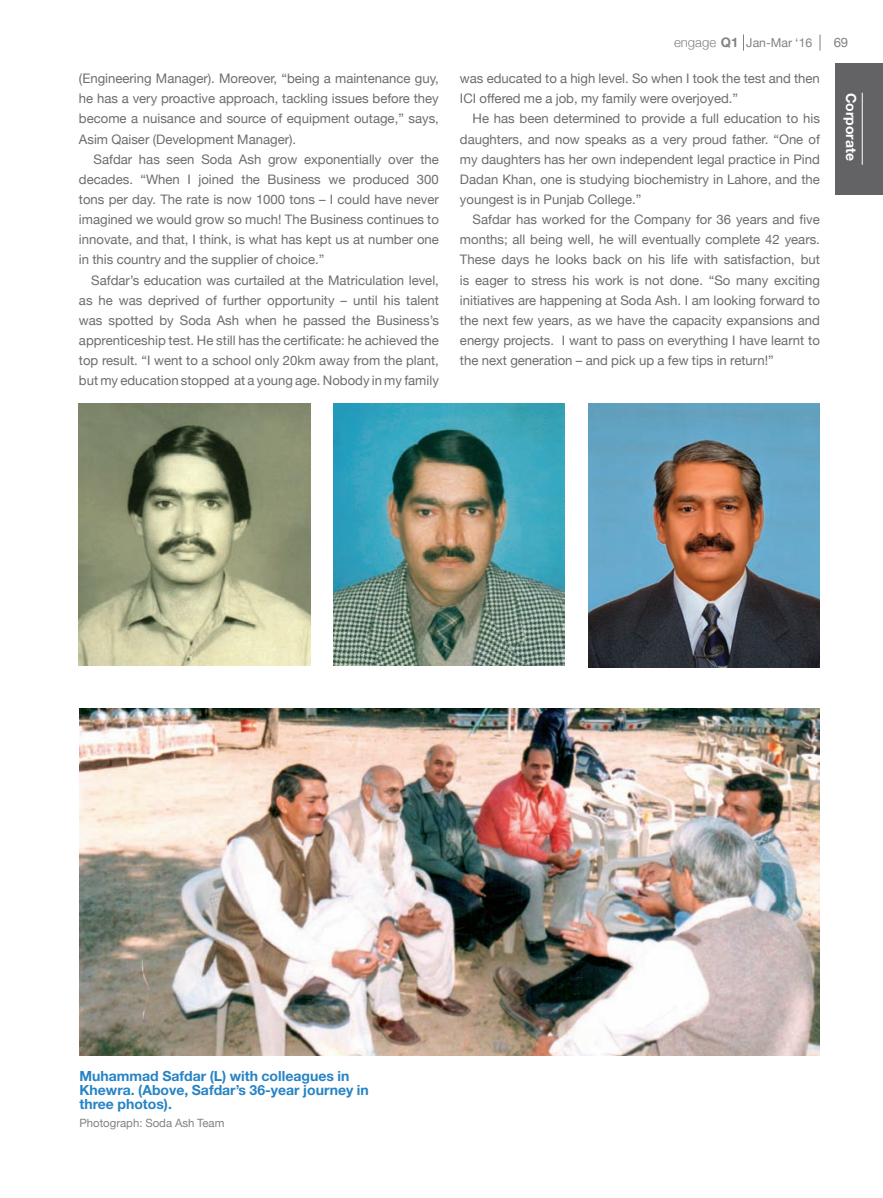
<style>
.page{position:relative;width:883px;height:1198px;background:#fff}
.page>*{position:absolute;margin:0;border:0;box-sizing:border-box;transform-origin:0 0}
.t1{font:700 14px/14px "Helvetica Neue LT Std";color:#2783c5}
.t2{font:700 14px "Helvetica Neue LT Std";color:#fff}
.t3{font:13.12px/20.1px "Helvetica Neue";color:#6c6d70;text-align:justify}
.t4{font:13.12px "Helvetica Neue";color:#808285}
.t5{font:12.25px "Helvetica Neue";color:#808285}
.t6{font:11.38px "Helvetica Neue";color:#808285}
.s1{font-weight:300;font-size:13.12px}
.s2{font-weight:700;font-size:13.12px}
</style>
<div class="page">
<svg style="left:819px;top:34px;width:1px;height:17px"></svg>
<div style="left:835px;top:63px;width:47px;height:131px;background:#636366"></div>
<hr style="left:861px;top:93px;width:1px;height:72px;background:#fff">
<img style="left:79px;top:708px;width:740px;height:347px">
<img style="left:588px;top:403px;width:231px;height:264px">
<img style="left:79px;top:403px;width:231px;height:262px">
<img style="left:333px;top:403px;width:231px;height:262px">
<p class="t3" style="left:79px;top:68px;width:361px">(Engineering Manager). Moreover, “being a maintenance guy, he has a very proactive approach, tackling issues before they become a nuisance and source of equipment outage,” says, Asim Qaiser (Development Manager).</p>
<p class="t3" style="left:79px;top:149px;width:361px;text-indent:15px">Safdar has seen Soda Ash grow exponentially over the decades. “When I joined the Business we produced 300 tons per day. The rate is now 1000 tons – I could have never imagined we would grow so much! The Business continues to innovate, and that, I think, is what has kept us at number one in this country and the supplier of choice.”</p>
<p class="t3" style="left:79px;top:269px;width:361px;text-indent:12px">Safdar’s education was curtailed at the Matriculation level, as he was deprived of further opportunity – until his talent was spotted by Soda Ash when he passed the Business’s apprenticeship test. He still has the certificate: he achieved the top result. “I went to a school only 20km away from the plant, but my education stopped at a young age. Nobody in my family</p>
<p class="t5" style="left:673px;top:35px;width:140px"><span class="s1">engage</span> <span class="s2">Q1</span> Jan-Mar ‘16</p>
<p class="t4" style="left:833px;top:34px;width:16px">69</p>
<p class="t3" style="left:459px;top:68px;width:361px">was educated to a high level. So when I took the test and then<br>ICI offered me a job, my family were overjoyed.”</p>
<p class="t3" style="left:459px;top:108px;width:361px;text-indent:13px">He has been determined to provide a full education to his daughters, and now speaks as a very proud father. “One of my daughters has her own independent legal practice in Pind Dadan Khan, one is studying biochemistry in Lahore, and the youngest is in Punjab College.”</p>
<p class="t3" style="left:459px;top:209px;width:361px;text-indent:13px">Safdar has worked for the Company for 36 years and five months; all being well, he will eventually complete 42 years.<br>These days he looks back on his life with satisfaction, but is eager to stress his work is not done. “So many exciting initiatives are happening at Soda Ash. I am looking forward to the next few years, as we have the capacity expansions and energy projects. I want to pass on everything I have learnt to the next generation – and pick up a few tips in return!”</p>
<p class="t2" style="left:859px;top:93px;width:69px;rotate:90deg">Corporate</p>
<p class="t1" style="left:79px;top:1068px;width:290px">Muhammad Safdar (L) with colleagues in<br>Khewra. (Above, Safdar’s 36-year journey in three photos).</p>
<p class="t6" style="left:79px;top:1115px;width:146px">Photograph: Soda Ash Team</p>
</div>
